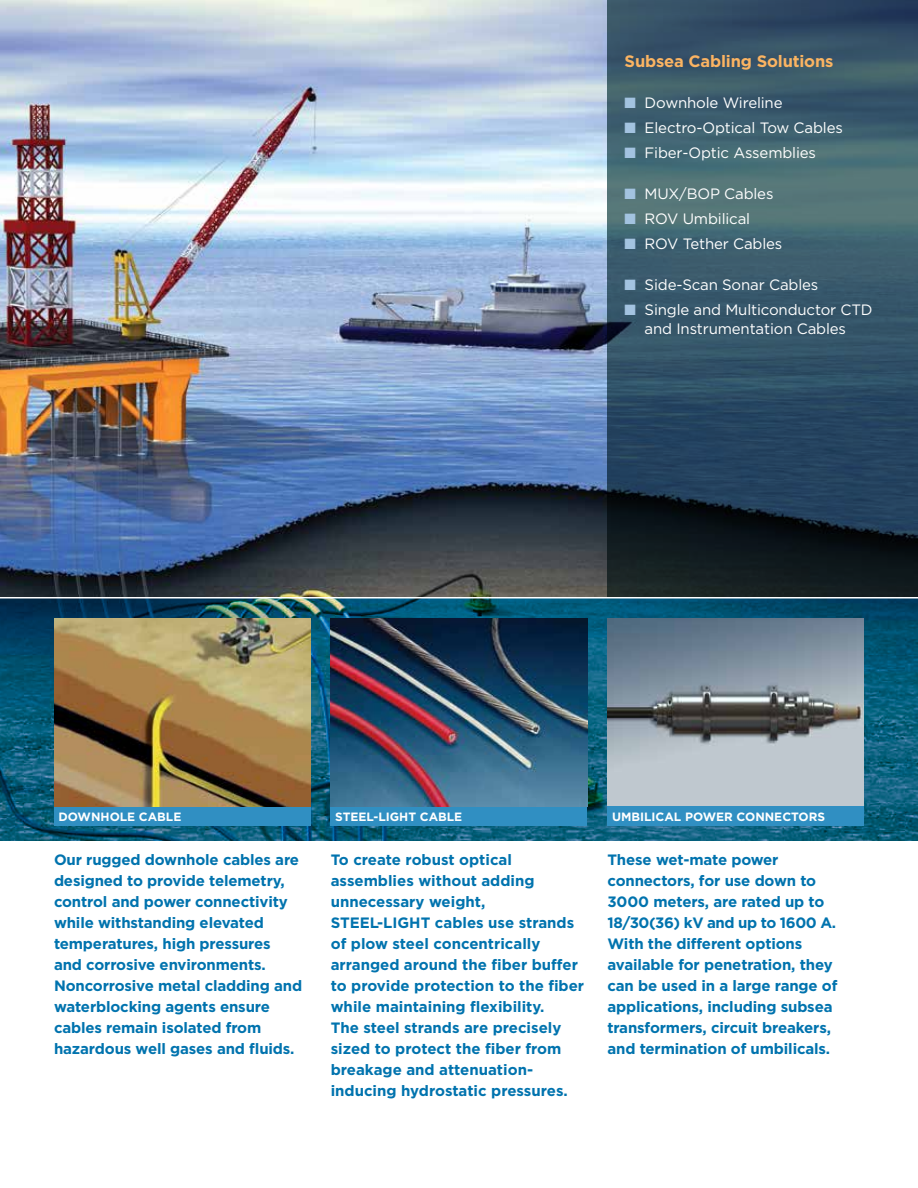
<style>
.page{position:relative;width:918px;height:1188px;background:#fff}
.page>*{position:absolute;margin:0;border:0;box-sizing:border-box;transform-origin:0 0}
.t1{font:700 16.5px "Gotham";letter-spacing:-.01em;color:#fbb462}
.t2{font:700 15px/21px "Gotham";letter-spacing:-.01em;color:#0073ae}
.t3{font:15px/19.5px "Gotham";letter-spacing:-.01em;color:#fff;text-align:center}
.t4{font:700 12px "Gotham";color:#fff}
.s1{color:#a3c3e0}
</style>
<div class="page">
<img style="left:0;top:0;width:608px;height:597px">
<svg style="left:0;top:598px;width:918px;height:243px;background:#0c5874"></svg>
<img style="left:608px;top:618px;width:256px;height:188px">
<div style="left:54px;top:806px;width:256px;height:20px;background:#308fc2"></div>
<div style="left:608px;top:806px;width:256px;height:20px;background:#308fc2"></div>
<div style="left:331px;top:806px;width:256px;height:20px;background:#308fc2"></div>
<svg style="left:608px;top:0;width:310px;height:597px;background:#314d5e"></svg>
<img style="left:331px;top:618px;width:256px;height:189px">
<img style="left:54px;top:618px;width:256px;height:189px">
<p class="t1" style="left:625px;top:51px;width:210px">Subsea Cabling Solutions</p>
<p class="t3" style="left:625px;top:93px;width:159px"><span class="s1">■</span> Downhole Wireline</p>
<p class="t3" style="left:625px;top:118px;width:220px"><span class="s1">■</span> Electro-Optical Tow Cables</p>
<p class="t3" style="left:625px;top:143px;width:193px"><span class="s1">■</span> Fiber-Optic Assemblies</p>
<p class="t3" style="left:625px;top:184px;width:150px"><span class="s1">■</span> MUX/BOP Cables</p>
<p class="t3" style="left:625px;top:209px;width:127px"><span class="s1">■</span> ROV Umbilical</p>
<p class="t3" style="left:625px;top:234px;width:159px"><span class="s1">■</span> ROV Tether Cables</p>
<p class="t3" style="left:625px;top:275px;width:195px"><span class="s1">■</span> Side-Scan Sonar Cables</p>
<p class="t3" style="left:625px;top:300px;width:250px"><span class="s1">■</span> Single and Multiconductor CTD and Instrumentation Cables</p>
<p class="t4" style="left:58px;top:809px;width:20px">Downhole</p>
<p class="t4" style="left:139px;top:809px;width:19px">Cable</p>
<p class="t4" style="left:335px;top:809px;width:103px">STEEL-LIGHT Cable</p>
<p class="t4" style="left:612px;top:809px;width:53px">Umbilical</p>
<p class="t4" style="left:685px;top:809px;width:19px">Power</p>
<p class="t4" style="left:737px;top:809px;width:19px">Connectors</p>
<p class="t2" style="left:54px;top:850px;width:250px">Our rugged downhole cables are designed to provide telemetry, control and power connectivity while withstanding elevated temperatures, high pressures and corrosive environments.<br>Noncorrosive metal cladding and waterblocking agents ensure cables remain isolated from hazardous well gases and fluids.</p>
<p class="t2" style="left:608px;top:850px;width:232px">These wet-mate power connectors, for use down to<br>3000 meters, are rated up to<br>18/30(36) kV and up to 1600 A.<br>With the different options available for penetration, they can be used in a large range of applications, including subsea transformers, circuit breakers, and termination of umbilicals.</p>
<p class="t2" style="left:331px;top:850px;width:255px">To create robust optical assemblies without adding unnecessary weight,<br>STEEL-LIGHT cables use strands of plow steel concentrically arranged around the fiber buffer to provide protection to the fiber while maintaining flexibility.<br>The steel strands are precisely sized to protect the fiber from breakage and attenuation&shy;inducing hydrostatic pressures.</p>
</div>
